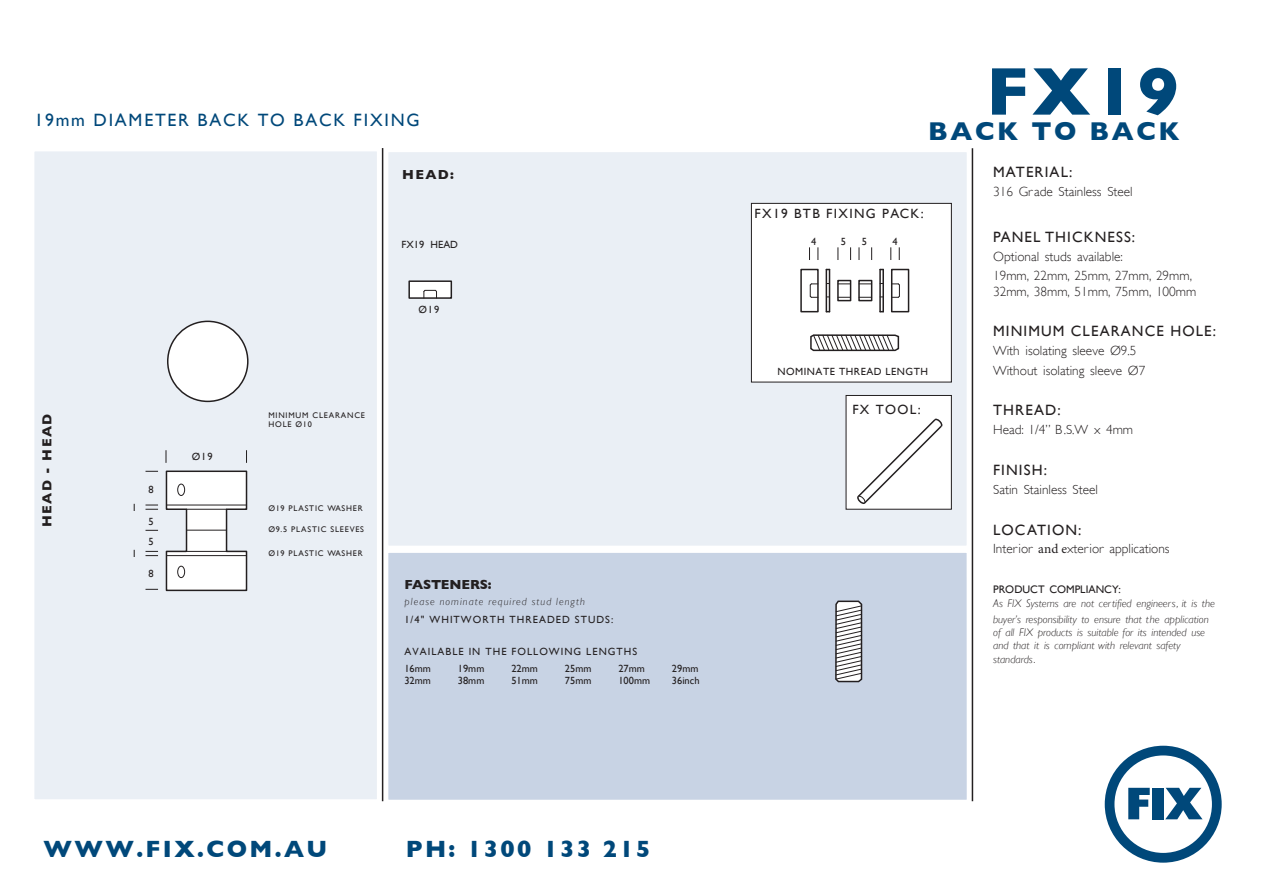
<style>
.page{position:relative;width:1263px;height:893px;background:#fff}
.page>*{position:absolute;margin:0;border:0;box-sizing:border-box;transform-origin:0 0}
.t1{font:700 68.4px "Gill Sans";color:#00487a}
.t2{font:700 26.25px "Gill Sans";letter-spacing:.1em;color:#00487a}
.t3{font:700 24px "Gill Sans";letter-spacing:.1em;color:#00487a}
.t4{font:17.85px "Gill Sans";letter-spacing:.1em;color:#00487a}
.t5{font:15px "Gill Sans";letter-spacing:.075em;color:#231f20}
.t6{font:300 13.35px/19.2px "Gill Sans";color:#231f20}
.t7{font:13.35px "Gill Sans";letter-spacing:.1em;color:#231f20}
.t8{font:700 13.35px "Gill Sans";letter-spacing:.1em;color:#231f20}
.t9{font:700 13.35px "Gill Sans";letter-spacing:-.015em;color:#231f20}
.t10{font:italic 300 10.95px/13.2px "Gill Sans";color:#231f20}
.t11{font:10.35px "Gill Sans";letter-spacing:.05em;color:#231f20}
.t12{font:10.35px "Gill Sans";letter-spacing:.1em;color:#231f20}
.t13{font:italic 300 10.35px "Gill Sans";letter-spacing:.1em;color:#231f20}
.t14{font:10.35px "Gill Sans";color:#231f20}
.t15{font:8.1px/9.6px "Gill Sans";letter-spacing:.1em;color:#231f20}
.s1{font-family:"Minion Pro";font-weight:400}
.s2{font-weight:400;font-style:normal}
</style>
<div class="page">
<svg style="left:1105px;top:746px;width:117px;height:117px"></svg>
<div style="left:388px;top:152px;width:579px;height:394px;background:#eaeff5"></div>
<div style="left:388px;top:553px;width:579px;height:247px;background:#c8d3e4"></div>
<div style="left:31px;top:148px;width:349px;height:654px;background:#eaeff5;border:3px solid #fff"></div>
<hr style="left:382px;top:148px;width:1px;height:653px;background:#231f20">
<hr style="left:972px;top:148px;width:1px;height:653px;background:#231f20">
<svg style="left:165px;top:470px;width:83px;height:122px"></svg>
<div style="left:751px;top:203px;width:200px;height:179px;background:#fff;border:1px solid #231f20"></div>
<svg style="left:810px;top:334px;width:90px;height:18px"></svg>
<div style="left:800px;top:269px;width:19px;height:43px;border:2px solid #231f20"></div>
<svg style="left:810px;top:283px;width:8px;height:15px"></svg>
<div style="left:891px;top:269px;width:18px;height:43px;border:2px solid #231f20"></div>
<svg style="left:892px;top:283px;width:8px;height:15px"></svg>
<div style="left:837px;top:280px;width:14px;height:21px;border:2px solid #231f20"></div>
<div style="left:858px;top:280px;width:14px;height:21px;border:2px solid #231f20"></div>
<hr style="left:829px;top:269px;width:1px;height:43px;background:#231f20">
<hr style="left:826px;top:269px;width:1px;height:43px;background:#231f20">
<hr style="left:882px;top:269px;width:2px;height:43px;background:#231f20">
<hr style="left:879px;top:269px;width:2px;height:43px;background:#231f20">
<svg style="left:809px;top:247px;width:1px;height:13px"></svg>
<svg style="left:818px;top:247px;width:1px;height:13px"></svg>
<svg style="left:890px;top:247px;width:1px;height:13px"></svg>
<svg style="left:899px;top:247px;width:1px;height:13px"></svg>
<svg style="left:838px;top:247px;width:1px;height:13px"></svg>
<svg style="left:850px;top:247px;width:1px;height:13px"></svg>
<svg style="left:859px;top:247px;width:1px;height:13px"></svg>
<svg style="left:871px;top:247px;width:1px;height:13px"></svg>
<hr style="left:166px;top:555px;width:80px;height:1px;background:#231f20">
<hr style="left:166px;top:505px;width:80px;height:1px;background:#231f20">
<hr style="left:186px;top:530px;width:41px;height:1px;background:#231f20">
<hr style="left:186px;top:509px;width:41px;height:1px;background:#231f20">
<hr style="left:186px;top:551px;width:40px;height:1px;background:#231f20">
<svg style="left:146px;top:471px;width:12px;height:1px"></svg>
<svg style="left:166px;top:450px;width:1px;height:13px"></svg>
<svg style="left:246px;top:450px;width:1px;height:13px"></svg>
<svg style="left:146px;top:589px;width:12px;height:1px"></svg>
<svg style="left:146px;top:505px;width:12px;height:5px"></svg>
<svg style="left:146px;top:530px;width:12px;height:1px"></svg>
<svg style="left:146px;top:551px;width:12px;height:5px"></svg>
<div style="left:177px;top:484px;width:8px;height:12px;border:1px solid #231f20;border-radius:50%"></div>
<div style="left:177px;top:566px;width:8px;height:12px;border:1px solid #231f20;border-radius:50%"></div>
<div style="left:408px;top:280px;width:44px;height:19px;background:#fff;border:2px solid #231f20"></div>
<svg style="left:423px;top:290px;width:14px;height:8px"></svg>
<div style="left:168px;top:321px;width:80px;height:80px;background:#fff;border-radius:50%"></div>
<div style="left:167px;top:321px;width:82px;height:81px;border:2px solid #231f20;border-radius:50%"></div>
<div style="left:846px;top:395px;width:105px;height:114px;background:#fff"></div>
<svg style="left:857px;top:418px;width:86px;height:86px"></svg>
<svg style="left:834px;top:600px;width:29px;height:83px"></svg>
<p class="t4" style="left:34px;top:109px;width:387px">19mm DIAMETER BACK TO BACK FIXING</p>
<p class="t8" style="left:402px;top:166px;width:53px">HEAD:</p>
<p class="t14" style="left:402px;top:239px;width:58px">FX19 HEAD</p>
<p class="t8" style="left:39px;top:527px;width:115px;rotate:-90deg">HEAD - HEAD</p>
<p class="t11" style="left:132px;top:501px;width:7px">1</p>
<p class="t11" style="left:148px;top:483px;width:7px">8</p>
<p class="t11" style="left:148px;top:515px;width:7px">5</p>
<p class="t11" style="left:148px;top:535px;width:7px">5</p>
<p class="t11" style="left:192px;top:450px;width:22px">Ø19</p>
<p class="t15" style="left:268px;top:410px;width:98px">MINIMUM CLEARANCE<br>HOLE Ø10</p>
<p class="t15" style="left:268px;top:504px;width:96px">Ø19 PLASTIC WASHER</p>
<p class="t15" style="left:268px;top:525px;width:97px">Ø9.5 PLASTIC SLEEVES</p>
<p class="t11" style="left:132px;top:548px;width:7px">1</p>
<p class="t15" style="left:268px;top:548px;width:96px">Ø19 PLASTIC WASHER</p>
<p class="t11" style="left:148px;top:568px;width:7px">8</p>
<p class="t11" style="left:419px;top:303px;width:22px">Ø19</p>
<p class="t9" style="left:405px;top:577px;width:89px">FASTENERS:</p>
<p class="t13" style="left:405px;top:596px;width:182px">please nominate required stud length</p>
<p class="t12" style="left:404px;top:613px;width:210px">1/4" WHITWORTH THREADED STUDS:</p>
<p class="t12" style="left:404px;top:645px;width:234px">AVAILABLE IN THE FOLLOWING LENGTHS</p>
<p class="t11" style="left:404px;top:662px;width:28px">16mm</p>
<p class="t11" style="left:458px;top:662px;width:28px">19mm</p>
<p class="t11" style="left:511px;top:662px;width:28px">22mm</p>
<p class="t11" style="left:565px;top:662px;width:28px">25mm</p>
<p class="t11" style="left:618px;top:662px;width:28px">27mm</p>
<p class="t11" style="left:672px;top:662px;width:28px">29mm</p>
<p class="t11" style="left:404px;top:675px;width:28px">32mm</p>
<p class="t11" style="left:458px;top:675px;width:28px">38mm</p>
<p class="t11" style="left:511px;top:675px;width:28px">51mm</p>
<p class="t11" style="left:565px;top:675px;width:28px">75mm</p>
<p class="t11" style="left:618px;top:675px;width:33px">100mm</p>
<p class="t11" style="left:672px;top:675px;width:29px">36inch</p>
<p class="t1" style="left:986px;top:51px;width:194px">FX19</p>
<p class="t2" style="left:928px;top:116px;width:253px">BACK TO BACK</p>
<p class="t7" style="left:754px;top:205px;width:171px">FX19 BTB FIXING PACK:</p>
<p class="t11" style="left:811px;top:236px;width:7px">4</p>
<p class="t11" style="left:841px;top:236px;width:7px">5</p>
<p class="t11" style="left:862px;top:236px;width:7px">5</p>
<p class="t11" style="left:892px;top:236px;width:7px">4</p>
<p class="t11" style="left:777px;top:366px;width:152px">NOMINATE THREAD LENGTH</p>
<p class="t7" style="left:852px;top:402px;width:70px">FX TOOL:</p>
<p class="t5" style="left:993px;top:163px;width:81px">MATERIAL:</p>
<p class="t6" style="left:993px;top:182px;width:141px">316 Grade Stainless Steel</p>
<p class="t5" style="left:993px;top:228px;width:144px">PANEL THICKNESS:</p>
<p class="t6" style="left:993px;top:247px;width:200px">Optional studs available:<br>19mm, 22mm, 25mm, 27mm, 29mm,</p>
<p class="t6" style="left:993px;top:282px;width:205px">32mm, 38mm, 51mm, 75mm, 100mm</p>
<p class="t5" style="left:993px;top:322px;width:224px">MINIMUM CLEARANCE HOLE:</p>
<p class="t6" style="left:993px;top:341px;width:154px">With isolating sleeve Ø9.5<br>Without isolating sleeve Ø7</p>
<p class="t5" style="left:993px;top:401px;width:69px">THREAD:</p>
<p class="t6" style="left:993px;top:420px;width:142px">Head: 1/4” B.S.W x 4mm</p>
<p class="t5" style="left:993px;top:461px;width:55px">FINISH:</p>
<p class="t6" style="left:993px;top:480px;width:106px">Satin Stainless Steel</p>
<p class="t5" style="left:993px;top:521px;width:90px">LOCATION:</p>
<p class="t6" style="left:993px;top:539px;width:178px">Interior <span class="s1">and e</span>xterior applications</p>
<p class="t10" style="left:993px;top:583px;width:223px"><span class="s2">PRODUCT COMPLIANCY:<br></span>As FIX Systems are not certified engineers, it is the</p>
<p class="t10" style="left:993px;top:613px;width:217px">buyer’s responsibility to ensure that the application of all FIX products is suitable for its intended use and that it is compliant with relevant safety standards.</p>
<p class="t3" style="left:44px;top:835px;width:285px">WWW.FIX.COM.AU</p>
<p class="t3" style="left:406px;top:835px;width:246px">PH: 1300 133 215</p>
</div>
